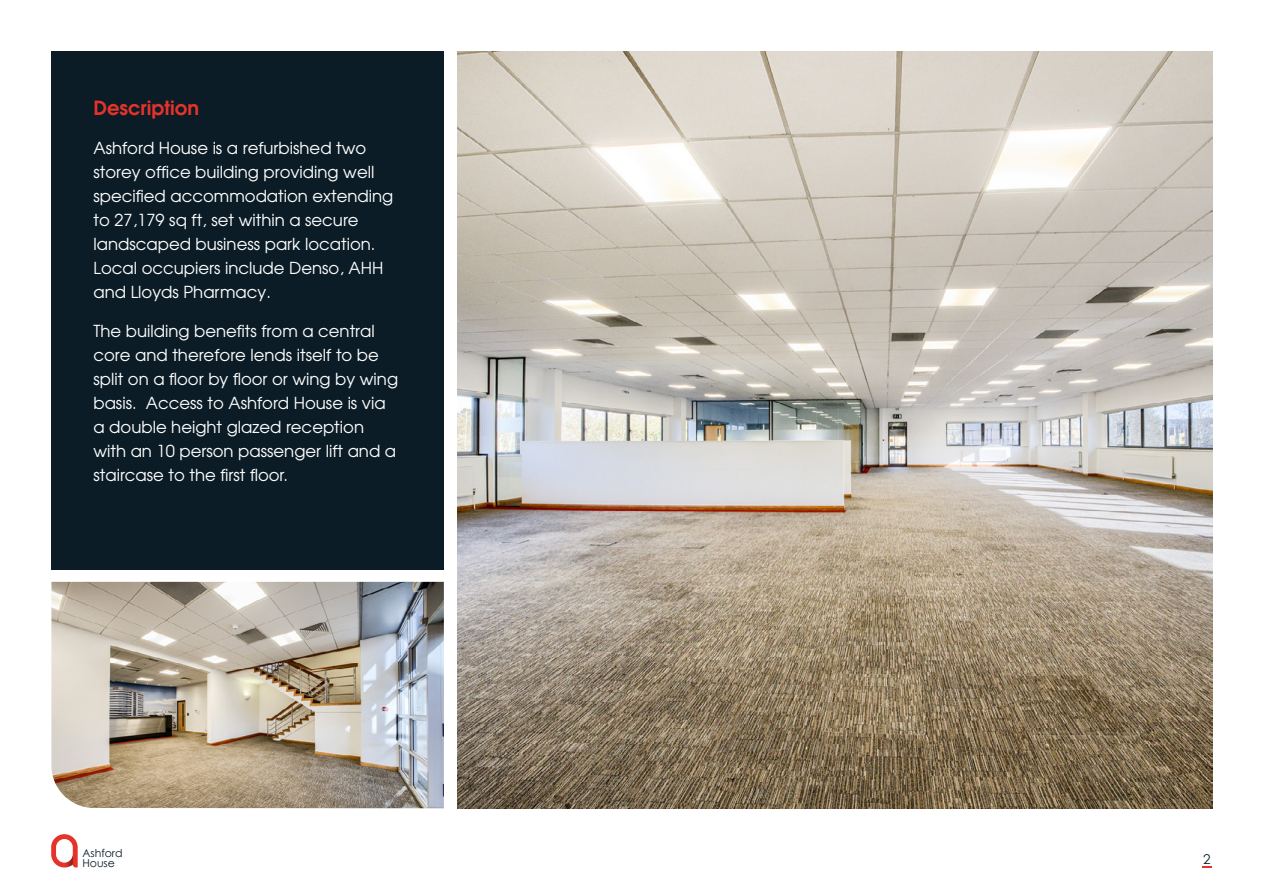
<style>
.page{position:relative;width:1263px;height:893px;background:#fff}
.page>*{position:absolute;margin:0;border:0;box-sizing:border-box;transform-origin:0 0}
.t1{font:600 19.5px "Avant Garde";color:#e5332a}
.t2{font:16.5px/24px "Avant Garde";color:#fff}
.t3{font:13.5px "Century Gothic";color:#0b1c26}
.t4{font:10.95px/9.9px "Century Gothic";color:#0b1c26}
</style>
<div class="page">
<div style="left:51px;top:51px;width:393px;height:518px;background:#0b1c26"></div>
<svg style="left:51px;top:834px;width:27px;height:33px"></svg>
<img style="left:51px;top:582px;width:393px;height:226px">
<img style="left:457px;top:51px;width:755px;height:757px">
<p class="t1" style="left:93px;top:95px;width:107px">Description</p>
<p class="t2" style="left:93px;top:135px;width:301px">Ashford House is a refurbished two storey office building providing well specified accommodation extending to 27,179 sq ft, set within a secure landscaped business park location.<br>Local occupiers include Denso, AHH and Lloyds Pharmacy.</p>
<p class="t2" style="left:93px;top:318px;width:306px">The building benefits from a central core and therefore lends itself to be split on a floor by floor or wing by wing basis. Access to Ashford House is via a double height glazed reception with an 10 person passenger lift and a staircase to the first floor.</p>
<p class="t4" style="left:82px;top:848px;width:42px">Ashford<br>House</p>
<p class="t3" style="left:1203px;top:851px;width:9px">2</p>
</div>
